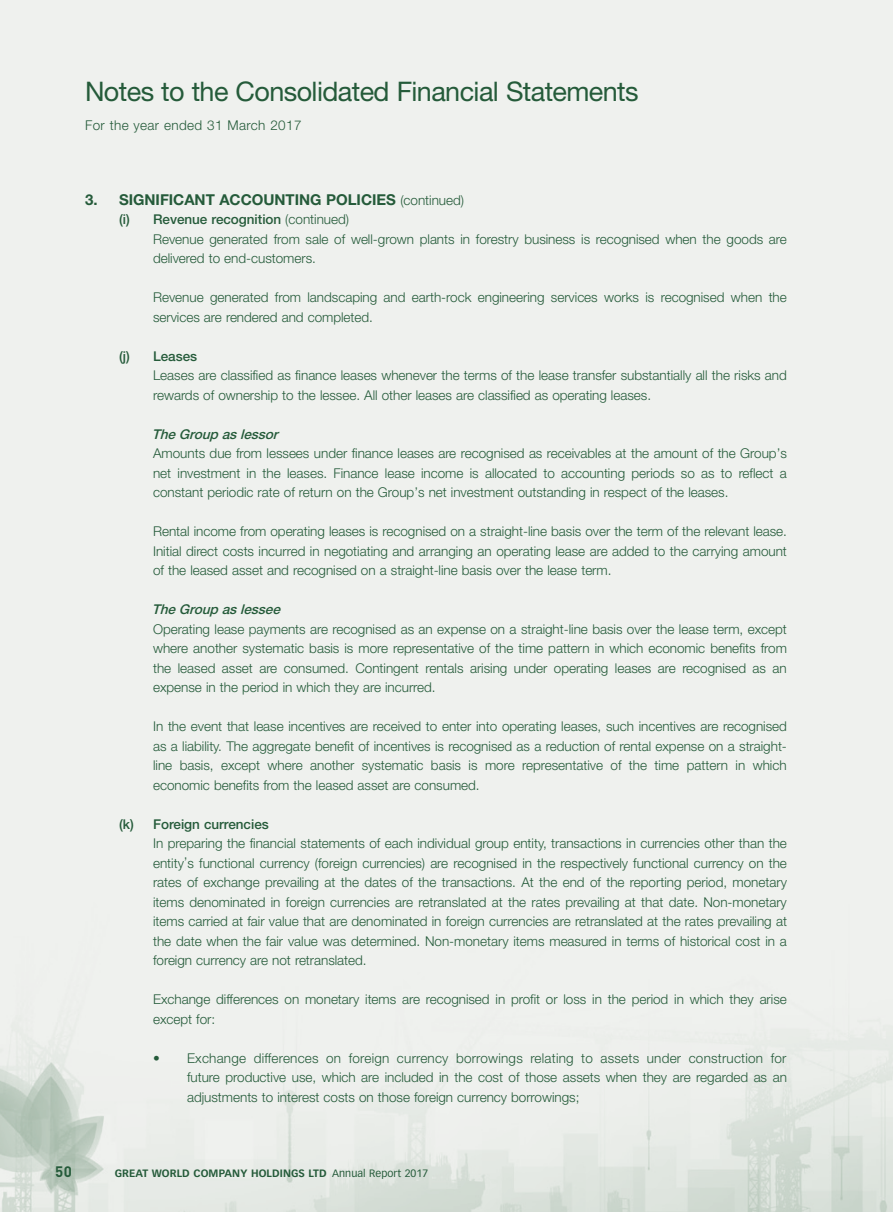
<style>
.page{position:relative;width:893px;height:1212px;background:#fff}
.page>*{position:absolute;margin:0;border:0;box-sizing:border-box;transform-origin:0 0}
.t1{font:27px "Helvetica Neue LT Std";letter-spacing:-.02em;color:#255b3a}
.Heading_1{font:700 15px "Helvetica Neue LT Std";color:#255b3a}
.t2{font:700 15px "DIN";color:#255b3a}
.Body_Text{font:300 13.5px/19.5px "Helvetica Neue LT Std";color:#255b3a;text-align:justify}
.Heading_2{font:500 13.5px "Helvetica Neue LT Std";color:#255b3a}
.Heading_3{font:italic 500 13.5px "Helvetica Neue LT Std";color:#255b3a}
.Body_Text-2{font:300 13.5px "Helvetica Neue LT Std";letter-spacing:.03em;color:#255b3a}
.t3{font:700 10.5px "Vectora LT Std";letter-spacing:.01em;color:#255b3a}
.s1{font-weight:300;font-size:13.5px}
.s2{font-weight:300}
.s3{font-weight:400}
</style>
<div class="page">
<h1 class="t1" style="left:85px;top:75px;width:555px">Notes to the Consolidated Financial Statements</h1>
<p class="Body_Text-2" style="left:85px;top:117px;width:218px">For the year ended 31 March 2017</p>
<p class="Heading_1" style="left:85px;top:190px;width:381px">3. SIGNIFICANT ACCOUNTING POLICIES <span class="s1">(continued)</span></p>
<p class="Heading_2" style="left:119px;top:211px;width:231px">(i) Revenue recognition <span class="s2">(continued)</span></p>
<p class="Body_Text" style="left:153px;top:229px;width:635px">Revenue generated from sale of well-grown plants in forestry business is recognised when the goods are delivered to end-customers.</p>
<p class="Body_Text" style="left:153px;top:287px;width:635px">Revenue generated from landscaping and earth-rock engineering services works is recognised when the services are rendered and completed.</p>
<p class="Heading_2" style="left:119px;top:348px;width:80px">(j) Leases</p>
<p class="Body_Text" style="left:153px;top:365px;width:635px">Leases are classified as finance leases whenever the terms of the lease transfer substantially all the risks and rewards of ownership to the lessee. All other leases are classified as operating leases.</p>
<p class="Heading_3" style="left:152px;top:426px;width:132px">The Group as lessor</p>
<p class="Body_Text" style="left:153px;top:443px;width:635px">Amounts due from lessees under finance leases are recognised as receivables at the amount of the Group’s net investment in the leases. Finance lease income is allocated to accounting periods so as to reflect a constant periodic rate of return on the Group’s net investment outstanding in respect of the leases.</p>
<p class="Body_Text" style="left:153px;top:521px;width:635px">Rental income from operating leases is recognised on a straight-line basis over the term of the relevant lease.<br>Initial direct costs incurred in negotiating and arranging an operating lease are added to the carrying amount of the leased asset and recognised on a straight-line basis over the lease term.</p>
<p class="Heading_3" style="left:152px;top:601px;width:134px">The Group as lessee</p>
<p class="Body_Text" style="left:153px;top:619px;width:635px">Operating lease payments are recognised as an expense on a straight-line basis over the lease term, except where another systematic basis is more representative of the time pattern in which economic benefits from the leased asset are consumed. Contingent rentals arising under operating leases are recognised as an expense in the period in which they are incurred.</p>
<p class="Body_Text" style="left:153px;top:716px;width:635px">In the event that lease incentives are received to enter into operating leases, such incentives are recognised as a liability. The aggregate benefit of incentives is recognised as a reduction of rental expense on a straight&shy;line basis, except where another systematic basis is more representative of the time pattern in which economic benefits from the leased asset are consumed.</p>
<p class="Heading_2" style="left:119px;top:816px;width:151px">(k) Foreign currencies</p>
<p class="Body_Text" style="left:153px;top:833px;width:635px">In preparing the financial statements of each individual group entity, transactions in currencies other than the entity’s functional currency (foreign currencies) are recognised in the respectively functional currency on the rates of exchange prevailing at the dates of the transactions. At the end of the reporting period, monetary items denominated in foreign currencies are retranslated at the rates prevailing at that date. Non-monetary items carried at fair value that are denominated in foreign currencies are retranslated at the rates prevailing at the date when the fair value was determined. Non-monetary items measured in terms of historical cost in a foreign currency are not retranslated.</p>
<p class="Body_Text" style="left:153px;top:989px;width:635px">Exchange differences on monetary items are recognised in profit or loss in the period in which they arise except for:</p>
<p class="Body_Text" style="left:187px;top:1048px;width:601px;text-indent:-34px">• Exchange differences on foreign currency borrowings relating to assets under construction for future productive use, which are included in the cost of those assets when they are regarded as an adjustments to interest costs on those foreign currency borrowings;</p>
<p class="t2" style="left:55px;top:1162px;width:18px">50</p>
<p class="t3" style="left:115px;top:1166px;width:315px">GREAT WORLD COMPANY HOLDINGS LTD <span class="s3">Annual Report 2017</span></p>
</div>
